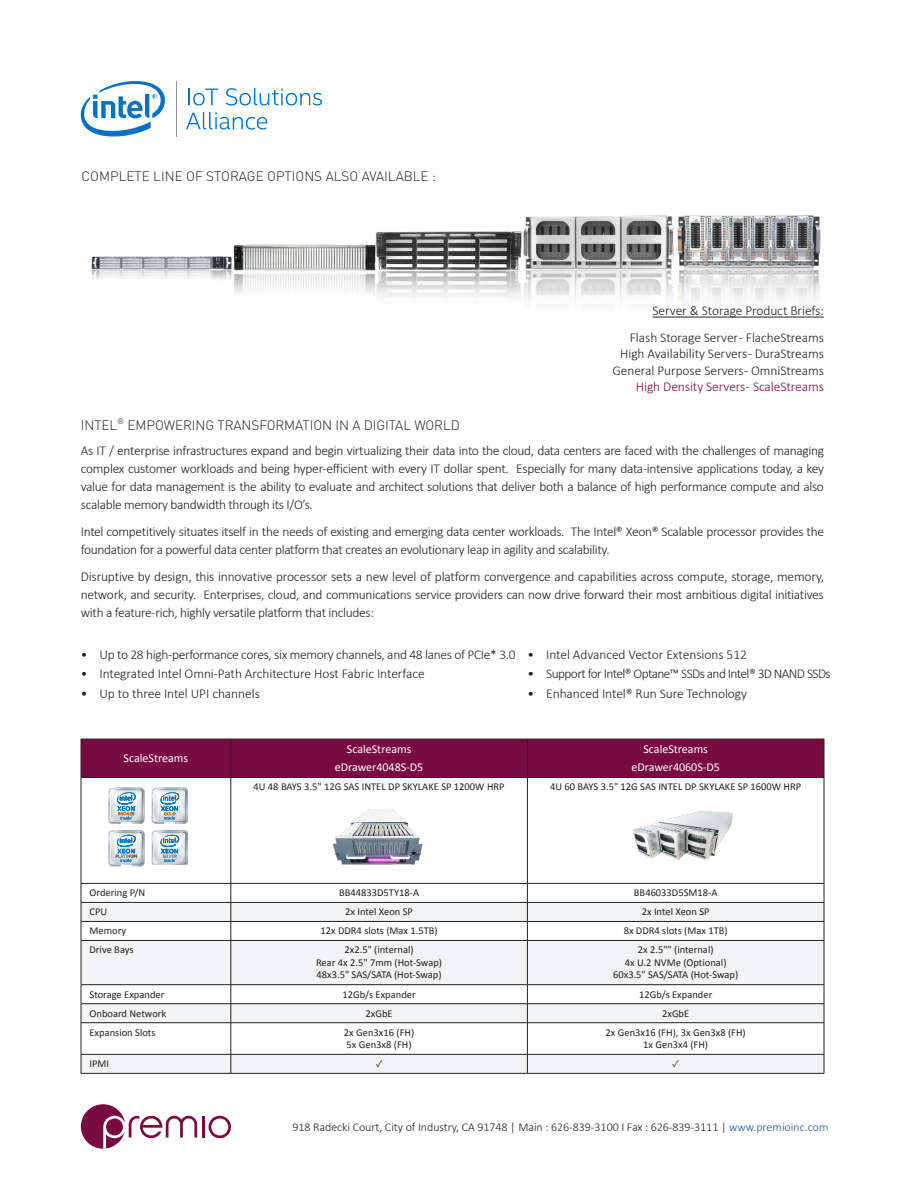
<style>
.page{position:relative;width:919px;height:1187px;background:#fff}
.page>*{position:absolute;margin:0;border:0;box-sizing:border-box;transform-origin:0 0}
.t1{font:300 13.5px/18px "Calibri";letter-spacing:-.025em;color:#231f20;text-align:justify}
.t2{font:300 13.5px "Calibri";letter-spacing:-.005em;color:#231f20}
.t3{font:300 13.5px "DIN Pro";letter-spacing:-.005em;color:#231f20}
.t4{font:300 13.5px "Calibri";letter-spacing:-.045em;color:#231f20}
.t5{font:300 13.5px "Calibri";letter-spacing:-.005em;color:#790a40}
.t6{font:300 12px "Calibri";letter-spacing:-.005em;color:#231f20}
.t7{font:12px "Calibri";color:#fff}
.t8{font:10.5px/12.6px "Calibri";color:#231f20;text-align:center}
.t9{font:9px "Noto Sans Mono CJ Ktc";color:#231f20}
.t10{font:300 7.8px "DIN Pro";color:#231f20}
.s1{color:#175d9e}
</style>
<div class="page">
<hr style="left:202px;top:1116px;width:2px;height:21px;background:#790a40">
<svg style="left:208px;top:1115px;width:23px;height:23px"></svg>
<svg style="left:81px;top:1104px;width:116px;height:44px"></svg>
<img style="left:91px;top:87px;width:732px;height:231px">
<div style="left:82px;top:739px;width:741px;height:38px;background:#790a40"></div>
<svg style="left:82px;top:903px;width:741px;height:169px;fill:#f2f3f4"></svg>
<hr style="left:81px;top:738px;width:150px;height:1px;background:#231f20">
<hr style="left:81px;top:739px;width:1px;height:38px;background:#231f20">
<hr style="left:231px;top:738px;width:296px;height:1px;background:#231f20">
<hr style="left:230px;top:739px;width:1px;height:38px;background:#231f20">
<hr style="left:527px;top:738px;width:297px;height:1px;background:#231f20">
<hr style="left:527px;top:739px;width:1px;height:38px;background:#231f20">
<hr style="left:823px;top:739px;width:1px;height:38px;background:#231f20">
<hr style="left:231px;top:1053px;width:296px;height:1px;background:#231f20">
<svg style="left:230px;top:1054px;width:1px;height:18px"></svg>
<hr style="left:527px;top:1053px;width:297px;height:1px;background:#231f20">
<svg style="left:527px;top:1054px;width:1px;height:18px"></svg>
<svg style="left:823px;top:1054px;width:1px;height:18px"></svg>
<hr style="left:231px;top:1072px;width:296px;height:1px;background:#231f20">
<hr style="left:527px;top:1072px;width:297px;height:1px;background:#231f20">
<hr style="left:81px;top:777px;width:150px;height:1px;background:#231f20">
<hr style="left:81px;top:777px;width:1px;height:106px;background:#231f20">
<hr style="left:231px;top:777px;width:296px;height:1px;background:#231f20">
<hr style="left:230px;top:777px;width:1px;height:106px;background:#231f20">
<hr style="left:527px;top:777px;width:297px;height:1px;background:#231f20">
<hr style="left:527px;top:777px;width:1px;height:106px;background:#231f20">
<hr style="left:823px;top:777px;width:1px;height:106px;background:#231f20">
<hr style="left:81px;top:883px;width:150px;height:1px;background:#231f20">
<hr style="left:231px;top:883px;width:296px;height:1px;background:#231f20">
<hr style="left:527px;top:883px;width:297px;height:1px;background:#231f20">
<hr style="left:81px;top:902px;width:150px;height:1px;background:#231f20">
<hr style="left:231px;top:902px;width:296px;height:1px;background:#231f20">
<hr style="left:527px;top:902px;width:297px;height:1px;background:#231f20">
<hr style="left:81px;top:921px;width:150px;height:1px;background:#231f20">
<svg style="left:81px;top:883px;width:1px;height:57px"></svg>
<hr style="left:231px;top:921px;width:296px;height:1px;background:#231f20">
<svg style="left:230px;top:883px;width:1px;height:57px"></svg>
<hr style="left:527px;top:921px;width:297px;height:1px;background:#231f20">
<svg style="left:527px;top:883px;width:1px;height:57px"></svg>
<svg style="left:823px;top:883px;width:1px;height:57px"></svg>
<hr style="left:81px;top:940px;width:150px;height:1px;background:#231f20">
<hr style="left:81px;top:940px;width:1px;height:44px;background:#231f20">
<hr style="left:231px;top:940px;width:296px;height:1px;background:#231f20">
<hr style="left:230px;top:940px;width:1px;height:44px;background:#231f20">
<hr style="left:527px;top:940px;width:297px;height:1px;background:#231f20">
<hr style="left:527px;top:940px;width:1px;height:44px;background:#231f20">
<hr style="left:823px;top:940px;width:1px;height:44px;background:#231f20">
<hr style="left:81px;top:984px;width:150px;height:1px;background:#231f20">
<hr style="left:231px;top:984px;width:296px;height:1px;background:#231f20">
<hr style="left:527px;top:984px;width:297px;height:1px;background:#231f20">
<hr style="left:81px;top:1003px;width:150px;height:1px;background:#231f20">
<svg style="left:81px;top:984px;width:1px;height:38px"></svg>
<hr style="left:231px;top:1003px;width:296px;height:1px;background:#231f20">
<svg style="left:230px;top:984px;width:1px;height:38px"></svg>
<hr style="left:527px;top:1003px;width:297px;height:1px;background:#231f20">
<svg style="left:527px;top:984px;width:1px;height:38px"></svg>
<svg style="left:823px;top:984px;width:1px;height:38px"></svg>
<hr style="left:81px;top:1022px;width:150px;height:1px;background:#231f20">
<hr style="left:81px;top:1022px;width:1px;height:32px;background:#231f20">
<hr style="left:231px;top:1022px;width:296px;height:1px;background:#231f20">
<hr style="left:230px;top:1022px;width:1px;height:32px;background:#231f20">
<hr style="left:527px;top:1022px;width:297px;height:1px;background:#231f20">
<hr style="left:527px;top:1022px;width:1px;height:32px;background:#231f20">
<hr style="left:823px;top:1022px;width:1px;height:32px;background:#231f20">
<hr style="left:81px;top:1053px;width:150px;height:1px;background:#231f20">
<svg style="left:81px;top:1054px;width:1px;height:18px"></svg>
<hr style="left:81px;top:1072px;width:150px;height:1px;background:#231f20">
<svg style="left:186px;top:112px;width:81px;height:17px"></svg>
<svg style="left:80px;top:81px;width:87px;height:57px"></svg>
<hr style="left:176px;top:81px;width:1px;height:55px;background:#949499">
<svg style="left:188px;top:89px;width:30px;height:16px"></svg>
<svg style="left:226px;top:88px;width:96px;height:17px"></svg>
<img style="left:610px;top:811px;width:130px;height:73px">
<img style="left:332px;top:809px;width:91px;height:56px">
<svg style="left:108px;top:787px;width:37px;height:80px"></svg>
<svg style="left:151px;top:787px;width:37px;height:78px"></svg>
<p class="t3" style="left:82px;top:167px;width:356px">COMPLETE LINE OF STORAGE OPTIONS ALSO AVAILABLE :</p>
<p class="t2" style="left:652px;top:302px;width:173px">Server &amp; Storage Product Briefs:</p>
<p class="t2" style="left:629px;top:329px;width:196px">Flash Storage Server - FlacheStreams</p>
<p class="t2" style="left:620px;top:345px;width:205px">High Availability Servers - DuraStreams</p>
<p class="t2" style="left:612px;top:362px;width:213px">General Purpose Servers - OmniStreams</p>
<p class="t5" style="left:635px;top:378px;width:190px">High Density Servers - ScaleStreams</p>
<p class="t3" style="left:81px;top:416px;width:38px">INTEL</p>
<p class="t10" style="left:117px;top:415px;width:9px">®</p>
<p class="t3" style="left:128px;top:416px;width:334px">EMPOWERING TRANSFORMATION IN A DIGITAL WORLD</p>
<p class="t1" style="left:81px;top:441px;width:744px">As IT / enterprise infrastructures expand and begin virtualizing their data into the cloud, data centers are faced with the challenges of managing complex customer workloads and being hyper-efficient with every IT dollar spent. Especially for many data-intensive applications today, a key value for data management is the ability to evaluate and architect solutions that deliver both a balance of high performance compute and also scalable memory bandwidth through its I/O’s.</p>
<p class="t1" style="left:81px;top:522px;width:744px">Intel competitively situates itself in the needs of existing and emerging data center workloads. The Intel® Xeon® Scalable processor provides the foundation for a powerful data center platform that creates an evolutionary leap in agility and scalability.</p>
<p class="t1" style="left:81px;top:567px;width:744px">Disruptive by design, this innovative processor sets a new level of platform convergence and capabilities across compute, storage, memory, network, and security. Enterprises, cloud, and communications service providers can now drive forward their most ambitious digital initiatives with a feature-rich, highly versatile platform that includes:</p>
<p class="t1" style="left:81px;top:645px;width:436px">• Up to 28 high-performance cores, six memory channels, and 48 lanes of PCIe* 3.0</p>
<p class="t2" style="left:81px;top:665px;width:345px">• Integrated Intel Omni-Path Architecture Host Fabric Interface</p>
<p class="t2" style="left:81px;top:685px;width:180px">• Up to three Intel UPI channels</p>
<p class="t2" style="left:527px;top:646px;width:221px">• Intel Advanced Vector Extensions 512</p>
<p class="t4" style="left:527px;top:665px;width:305px">• Support for Intel® Optane™ SSDs and Intel® 3D NAND SSDs</p>
<p class="t2" style="left:527px;top:685px;width:221px">• Enhanced Intel® Run Sure Technology</p>
<p class="t7" style="left:124px;top:750px;width:66px">ScaleStreams</p>
<p class="t7" style="left:347px;top:741px;width:66px">ScaleStreams</p>
<p class="t7" style="left:335px;top:758px;width:90px">eDrawer4048S-D5</p>
<p class="t7" style="left:643px;top:741px;width:66px">ScaleStreams</p>
<p class="t7" style="left:631px;top:759px;width:90px">eDrawer4060S-D5</p>
<p class="t8" style="left:253px;top:780px;width:252px">4U 48 BAYS 3.5" 12G SAS INTEL DP SKYLAKE SP 1200W HRP</p>
<p class="t8" style="left:550px;top:780px;width:252px">4U 60 BAYS 3.5" 12G SAS INTEL DP SKYLAKE SP 1600W HRP</p>
<p class="t8" style="left:89px;top:886px;width:57px">Ordering P/N</p>
<p class="t8" style="left:339px;top:886px;width:81px">BB44833D5TY18-A</p>
<p class="t8" style="left:634px;top:886px;width:85px">BB46033D5SM18-A</p>
<p class="t8" style="left:89px;top:905px;width:19px">CPU</p>
<p class="t8" style="left:345px;top:905px;width:69px">2x Intel Xeon SP</p>
<p class="t8" style="left:641px;top:905px;width:69px">2x Intel Xeon SP</p>
<p class="t8" style="left:89px;top:924px;width:38px">Memory</p>
<p class="t8" style="left:320px;top:924px;width:119px">12x DDR4 slots (Max 1.5TB)</p>
<p class="t8" style="left:623px;top:924px;width:105px">8x DDR4 slots (Max 1TB)</p>
<p class="t8" style="left:89px;top:943px;width:46px">Drive Bays</p>
<p class="t8" style="left:316px;top:943px;width:127px">2x2.5" (internal)<br>Rear 4x 2.5" 7mm (Hot-Swap)<br>48x3.5" SAS/SATA (Hot-Swap)</p>
<p class="t8" style="left:613px;top:943px;width:127px">2x 2.5"" (internal)<br>4x U.2 NVMe (Optional)<br>60x3.5" SAS/SATA (Hot-Swap)</p>
<p class="t8" style="left:89px;top:987px;width:76px">Storage Expander</p>
<p class="t8" style="left:342px;top:987px;width:75px">12Gb/s Expander</p>
<p class="t8" style="left:639px;top:987px;width:75px">12Gb/s Expander</p>
<p class="t8" style="left:89px;top:1006px;width:78px">Onboard Network</p>
<p class="t8" style="left:365px;top:1006px;width:29px">2xGbE</p>
<p class="t8" style="left:662px;top:1006px;width:29px">2xGbE</p>
<p class="t8" style="left:89px;top:1025px;width:68px">Expansion Slots</p>
<p class="t8" style="left:344px;top:1025px;width:72px;text-align:left">2x Gen3x16 (FH)<br>5x Gen3x8 (FH)</p>
<p class="t8" style="left:605px;top:1025px;width:142px">2x Gen3x16 (FH), 3x Gen3x8 (FH)<br>1x Gen3x4 (FH)</p>
<p class="t8" style="left:89px;top:1057px;width:21px">IPMI</p>
<p class="t9" style="left:376px;top:1058px;width:8px">✓</p>
<p class="t9" style="left:672px;top:1058px;width:8px">✓</p>
<p class="t6" style="left:292px;top:1119px;width:537px">918 Radecki Court, City of Industry, CA 91748 | Main : 626-839-3100 I Fax : 626-839-3111 | <span class="s1">www.premioinc.com</span></p>
</div>
